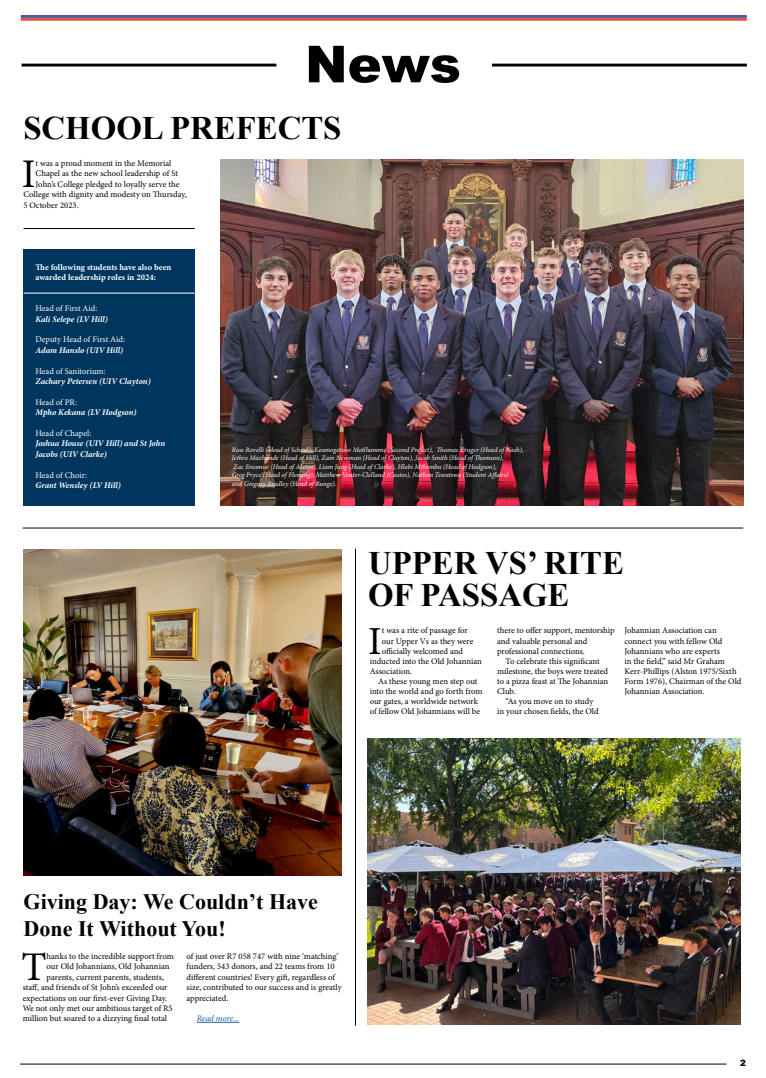
<style>
.page{position:relative;width:766px;height:1078px;background:#fff}
.page>*{position:absolute;margin:0;border:0;box-sizing:border-box;transform-origin:0 0}
.t1{font:900 51px "Arial";color:#000}
.t2{font:40.6px "Minion Pro";color:#000}
.t3{font:39.7px "Minion Pro";color:#000}
.t4{font:700 32.8px/31.6px "Times New Roman";color:#000}
.t5{font:700 22px/26.4px "Times New Roman";color:#000}
.t6{font:8.7px/10.1px "Minion Pro";letter-spacing:-.005em;color:#000}
.t7{font:italic 700 8.7px/10.4px "Minion Pro";letter-spacing:-.005em;color:#fff}
.t8{font:8.7px "Minion Pro";letter-spacing:-.005em;color:#fff}
.t9{font:700 8.7px/10.4px "Minion Pro";color:#fff}
.t10{font:italic 8.7px "Minion Pro";letter-spacing:-.005em;color:#215e9e}
.t11{font:900 8.7px "Arial";color:#000}
.t12{font:italic 7px/8.4px "Minion Pro";letter-spacing:-.01em;color:#fff}
</style>
<div class="page">
<div style="left:23px;top:249px;width:172px;height:256px;background:#00365e"></div>
<img style="left:367px;top:738px;width:373px;height:286px">
<img style="left:220px;top:160px;width:523px;height:345px">
<hr style="left:21px;top:15px;width:725px;height:3px;background:#4f5b9e">
<hr style="left:21px;top:18px;width:725px;height:3px;background:#d95943">
<hr style="left:197px;top:1021px;width:42px;height:1px;background:#215e9e">
<img style="left:24px;top:549px;width:318px;height:326px">
<hr style="left:23px;top:527px;width:720px;height:1px;background:#000">
<hr style="left:492px;top:64px;width:254px;height:2px;background:#000">
<hr style="left:22px;top:64px;width:254px;height:2px;background:#000">
<hr style="left:20px;top:1063px;width:706px;height:1px;background:#000">
<hr style="left:24px;top:292px;width:171px;height:1px;background:#fff">
<hr style="left:24px;top:228px;width:171px;height:1px;background:#000">
<hr style="left:355px;top:548px;width:1px;height:477px;background:#000">
<h1 class="t1" style="left:305px;top:27px;width:157px">News</h1>
<h3 class="t4" style="left:23px;top:112px;width:319px">SCHOOL PREFECTS</h3>
<h2 class="t2" style="left:22px;top:146px;width:15px">I</h2>
<p class="t6" style="left:36px;top:158px;width:137px">t was a proud moment in the Memorial</p>
<p class="t6" style="left:36px;top:168px;width:144px">Chapel as the new school leadership of St</p>
<p class="t6" style="left:36px;top:179px;width:145px">John’s College pledged to loyally serve the</p>
<p class="t6" style="left:23px;top:189px;width:165px">College with dignity and modesty on Thursday,</p>
<p class="t6" style="left:23px;top:200px;width:57px">5 October 2023.</p>
<p class="t9" style="left:35px;top:261px;width:137px">The following students have also been awarded leadership roles in 2024:</p>
<p class="t8" style="left:35px;top:302px;width:63px">Head of First Aid:</p>
<p class="t7" style="left:35px;top:313px;width:74px">Kali Selepe (LV Hill)</p>
<p class="t8" style="left:35px;top:334px;width:91px">Deputy Head of First Aid:</p>
<p class="t7" style="left:35px;top:344px;width:89px">Adam Hanslo (UIV Hill)</p>
<p class="t8" style="left:35px;top:365px;width:72px">Head of Sanitorium:</p>
<p class="t7" style="left:35px;top:376px;width:117px">Zachary Petersen (UIV Clayton)</p>
<p class="t8" style="left:35px;top:396px;width:43px">Head of PR:</p>
<p class="t7" style="left:35px;top:407px;width:102px">Mpho Kekana (LV Hodgson)</p>
<p class="t8" style="left:35px;top:427px;width:57px">Head of Chapel:</p>
<p class="t7" style="left:35px;top:438px;width:131px">Joshua House (UIV Hill) and St John<br>Jacobs (UIV Clarke)</p>
<p class="t8" style="left:35px;top:469px;width:53px">Head of Choir:</p>
<p class="t7" style="left:35px;top:480px;width:87px">Grant Wensley (LV Hill)</p>
<p class="t12" style="left:232px;top:445px;width:293px">Ross Rovelli (Head of School), Keamogetswe Motlhamme (Second Prefect), Thomas Kruger (Head of Nash), Jethro Mazhande (Head of Hill), Zain Newman (Head of Clayton), Jacob Smith (Head of Thomson),<br>Zac Erasmus (Head of Alston), Liam Jung (Head of Clarke), Hlobi Mthembu (Head of Hodgson),<br>Greg Pryce (Head of Fleming), Matthew Venter-Clelland (Custos), Nathan Tswatswa (Student Affairs)<br>and Gregory Bradley (Head of Runge).</p>
<h3 class="t4" style="left:368px;top:546px;width:257px">UPPER VS’ RITE<br>OF PASSAGE</h3>
<h3 class="t3" style="left:368px;top:614px;width:15px">I</h3>
<p class="t6" style="left:381px;top:625px;width:87px">t was a rite of passage for</p>
<p class="t6" style="left:497px;top:625px;width:119px">there to offer support, mentorship</p>
<p class="t6" style="left:497px;top:635px;width:92px">and valuable personal and</p>
<p class="t6" style="left:497px;top:645px;width:89px">professional connections.</p>
<p class="t6" style="left:505px;top:656px;width:96px">To celebrate this significant</p>
<p class="t6" style="left:497px;top:666px;width:112px">milestone, the boys were treated</p>
<p class="t6" style="left:497px;top:676px;width:113px">to a pizza feast at The Johannian</p>
<p class="t6" style="left:497px;top:686px;width:20px">Club.</p>
<p class="t6" style="left:505px;top:696px;width:89px">“As you move on to study</p>
<p class="t6" style="left:497px;top:706px;width:103px">in your chosen fields, the Old</p>
<p class="t6" style="left:624px;top:625px;width:118px">Johannian Association can connect you with fellow Old<br>Johannians who are experts<br>in the field,” said Mr Graham<br>Kerr-Phillips (Alston 1975/Sixth<br>Form 1976), Chairman of the Old<br>Johannian Association.</p>
<p class="t6" style="left:381px;top:635px;width:93px">our Upper Vs as they were</p>
<p class="t6" style="left:381px;top:645px;width:83px">officially welcomed and</p>
<p class="t6" style="left:369px;top:655px;width:114px">inducted into the Old Johannian</p>
<p class="t6" style="left:369px;top:666px;width:44px">Association.</p>
<p class="t6" style="left:378px;top:676px;width:101px">As these young men step out</p>
<p class="t6" style="left:369px;top:686px;width:114px">into the world and go forth from</p>
<p class="t6" style="left:369px;top:696px;width:110px">our gates, a worldwide network</p>
<p class="t6" style="left:369px;top:706px;width:112px">of fellow Old Johannians will be</p>
<h3 class="t5" style="left:24px;top:888px;width:296px">Giving Day: We Couldn’t Have<br>Done It Without You!</h3>
<h2 class="t2" style="left:22px;top:939px;width:27px">T</h2>
<p class="t6" style="left:47px;top:950px;width:129px">hanks to the incredible support from</p>
<p class="t6" style="left:47px;top:961px;width:124px">our Old Johannians, Old Johannian</p>
<p class="t6" style="left:47px;top:971px;width:119px">parents, current parents, students,</p>
<p class="t6" style="left:23px;top:982px;width:146px">staff, and friends of St John’s exceeded our</p>
<p class="t6" style="left:23px;top:992px;width:146px">expectations on our first-ever Giving Day.</p>
<p class="t6" style="left:23px;top:1002px;width:151px">We not only met our ambitious target of R5</p>
<p class="t6" style="left:23px;top:1013px;width:146px">million but soared to a dizzying final total</p>
<p class="t6" style="left:186px;top:950px;width:157px;line-height:10.4px">of just over R7 058 747 with nine ‘matching’ funders, 543 donors, and 22 teams from 10 different countries! Every gift, regardless of size, contributed to our success and is greatly appreciated.</p>
<p class="t10" style="left:197px;top:1012px;width:44px">Read more...</p>
<p class="t11" style="left:740px;top:1056px;width:7px">2</p>
</div>
